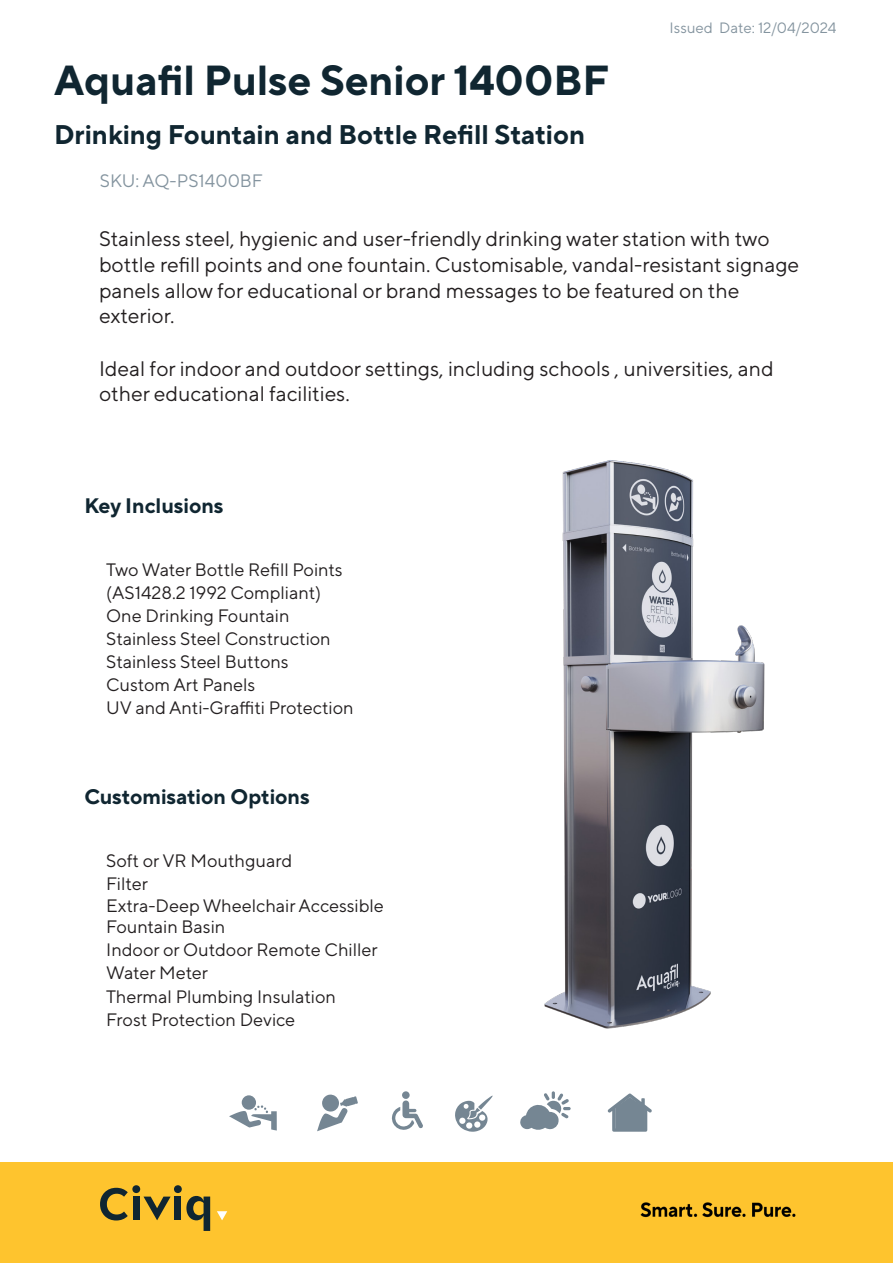
<style>
.page{position:relative;width:893px;height:1263px;background:#fff}
.page>*{position:absolute;margin:0;border:0;box-sizing:border-box;transform-origin:0 0}
.t1{font:700 42px "TT Norms Pro";color:#102631}
.t2{font:700 27px "TT Norms Pro";color:#102631}
.t3{font:21px/25.2px "TT Norms Pro";color:#231f20}
.t4{font:700 21px "TT Norms Pro";color:#102631}
.t5{font:18px/21.6px "TT Norms Pro";color:#231f20}
.t6{font:18px "TT Norms Pro";color:#84949f}
.t7{font:15px "TT Norms Pro";color:#84949f}
</style>
<div class="page">
<div style="left:0;top:1162px;width:893px;height:101px;background:#fec42e"></div>
<svg style="left:100px;top:1185px;width:110px;height:46px"></svg>
<svg style="left:217px;top:1211px;width:10px;height:9px"></svg>
<img style="left:640px;top:1202px;width:156px;height:16px">
<svg style="left:608px;top:1093px;width:44px;height:39px"></svg>
<svg style="left:317px;top:1094px;width:41px;height:37px"></svg>
<div style="left:242px;top:1095px;width:14px;height:15px;background:#758693;border-radius:50%"></div>
<svg style="left:229px;top:1105px;width:48px;height:25px"></svg>
<svg style="left:455px;top:1095px;width:38px;height:37px"></svg>
<svg style="left:520px;top:1091px;width:51px;height:39px"></svg>
<svg style="left:392px;top:1091px;width:31px;height:39px"></svg>
<img style="left:544px;top:460px;width:221px;height:569px">
<p class="t1" style="left:54px;top:52px;width:557px">Aquafil Pulse Senior 1400BF</p>
<p class="t2" style="left:54px;top:117px;width:533px">Drinking Fountain and Bottle Refill Station</p>
<p class="t6" style="left:100px;top:169px;width:165px">SKU: AQ-PS1400BF</p>
<p class="t7" style="left:670px;top:18px;width:168px">Issued Date: 12/04/2024</p>
<p class="t3" style="left:99px;top:225px;width:672px">Stainless steel, hygienic and user-friendly drinking water station with two</p>
<p class="t3" style="left:99px;top:252px;width:702px">bottle refill points and one fountain. Customisable, vandal-resistant signage panels allow for educational or brand messages to be featured on the exterior.</p>
<p class="t3" style="left:99px;top:356px;width:676px">Ideal for indoor and outdoor settings, including schools , universities, and other educational facilities.</p>
<p class="t4" style="left:84px;top:492px;width:141px">Key Inclusions</p>
<p class="t5" style="left:106px;top:558px;width:238px">Two Water Bottle Refill Points</p>
<p class="t5" style="left:106px;top:581px;width:217px">(AS1428.2 1992 Compliant)</p>
<p class="t5" style="left:106px;top:604px;width:185px">One Drinking Fountain</p>
<p class="t5" style="left:106px;top:627px;width:226px">Stainless Steel Construction</p>
<p class="t5" style="left:106px;top:650px;width:184px">Stainless Steel Buttons</p>
<p class="t5" style="left:106px;top:673px;width:151px">Custom Art Panels</p>
<p class="t5" style="left:106px;top:696px;width:249px">UV and Anti-Graffiti Protection</p>
<p class="t4" style="left:84px;top:783px;width:227px">Customisation Options</p>
<p class="t5" style="left:106px;top:849px;width:188px">Soft or VR Mouthguard</p>
<p class="t5" style="left:106px;top:872px;width:279px">Filter<br>Extra-Deep Wheelchair Accessible<br>Fountain Basin</p>
<p class="t5" style="left:106px;top:938px;width:273px">Indoor or Outdoor Remote Chiller</p>
<p class="t5" style="left:106px;top:962px;width:103px">Water Meter</p>
<p class="t5" style="left:106px;top:985px;width:231px">Thermal Plumbing Insulation</p>
<p class="t5" style="left:106px;top:1008px;width:190px">Frost Protection Device</p>
</div>
